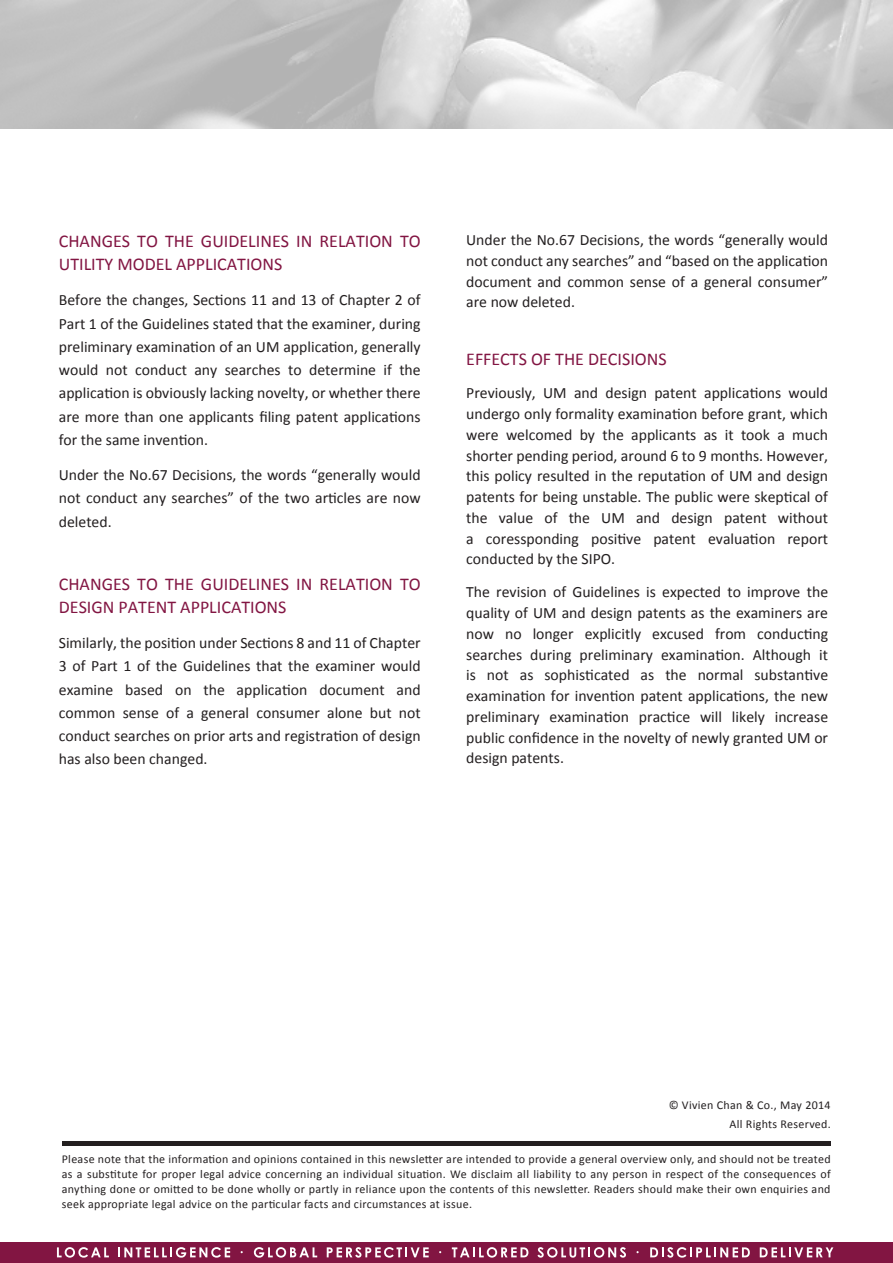
<style>
.page{position:relative;width:893px;height:1263px;background:#fff}
.page>*{position:absolute;margin:0;border:0;box-sizing:border-box;transform-origin:0 0}
.t1{font:18px/23.2px "Calibri";color:#821542}
.t2{font:15.75px/20.7px "Calibri";color:#231f20;text-align:justify}
.t3{font:12px/15px "Calibri";letter-spacing:.025em;color:#231f20;text-align:justify}
</style>
<div class="page">
<img style="left:0;top:0;width:893px;height:128px">
<div style="left:0;top:1242px;width:893px;height:21px;background:#821542"></div>
<svg style="left:57px;top:1247px;width:52px;height:10px"></svg>
<svg style="left:118px;top:1247px;width:112px;height:10px"></svg>
<svg style="left:254px;top:1247px;width:63px;height:10px"></svg>
<svg style="left:327px;top:1247px;width:102px;height:10px"></svg>
<svg style="left:452px;top:1247px;width:76px;height:10px"></svg>
<svg style="left:537px;top:1247px;width:89px;height:10px"></svg>
<svg style="left:650px;top:1247px;width:100px;height:10px"></svg>
<svg style="left:760px;top:1247px;width:73px;height:10px"></svg>
<hr style="left:62px;top:1141px;width:769px;height:4px;background:#231f20">
<p class="t1" style="left:59px;top:229px;width:363px">CHANGES TO THE GUIDELINES IN RELATION TO<br>UTILITY MODEL APPLICATIONS</p>
<p class="t2" style="left:59px;top:289px;width:363px;line-height:23.2px">Before the changes, Sections 11 and 13 of Chapter 2 of Part 1 of the Guidelines stated that the examiner, during preliminary examination of an UM application, generally would not conduct any searches to determine if the application is obviously lacking novelty, or whether there are more than one applicants filing patent applications for the same invention.</p>
<p class="t2" style="left:59px;top:463px;width:363px;line-height:23.2px">Under the No.67 Decisions, the words “generally would not conduct any searches” of the two articles are now deleted.</p>
<p class="t1" style="left:59px;top:572px;width:363px">CHANGES TO THE GUIDELINES IN RELATION TO<br>DESIGN PATENT APPLICATIONS</p>
<p class="t2" style="left:59px;top:631px;width:363px;line-height:23.2px">Similarly, the position under Sections 8 and 11 of Chapter 3 of Part 1 of the Guidelines that the examiner would examine based on the application document and common sense of a general consumer alone but not conduct searches on prior arts and registration of design has also been changed.</p>
<p class="t2" style="left:466px;top:229px;width:363px">Under the No.67 Decisions, the words “generally would not conduct any searches” and “based on the application document and common sense of a general consumer” are now deleted.</p>
<p class="t1" style="left:466px;top:348px;width:202px">EFFECTS OF THE DECISIONS</p>
<p class="t2" style="left:466px;top:383px;width:363px">Previously, UM and design patent applications would undergo only formality examination before grant, which were welcomed by the applicants as it took a much shorter pending period, around 6 to 9 months. However, this policy resulted in the reputation of UM and design patents for being unstable. The public were skeptical of the value of the UM and design patent without a coressponding positive patent evaluation report conducted by the SIPO.</p>
<p class="t2" style="left:466px;top:582px;width:363px">The revision of Guidelines is expected to improve the quality of UM and design patents as the examiners are now no longer explicitly excused from conducting searches during preliminary examination. Although it is not as sophisticated as the normal substantive examination for invention patent applications, the new preliminary examination practice will likely increase public confidence in the novelty of newly granted UM or design patents.</p>
<p class="t3" style="left:669px;top:1098px;width:163px">© Vivien Chan &amp; Co., May 2014</p>
<p class="t3" style="left:730px;top:1116px;width:103px">All Rights Reserved.</p>
<p class="t3" style="left:62px;top:1151px;width:770px">Please note that the information and opinions contained in this newsletter are intended to provide a general overview only, and should not be treated as a substitute for proper legal advice concerning an individual situation. We disclaim all liability to any person in respect of the consequences of anything done or omitted to be done wholly or partly in reliance upon the contents of this newsletter. Readers should make their own enquiries and seek appropriate legal advice on the particular facts and circumstances at issue.</p>
</div>
